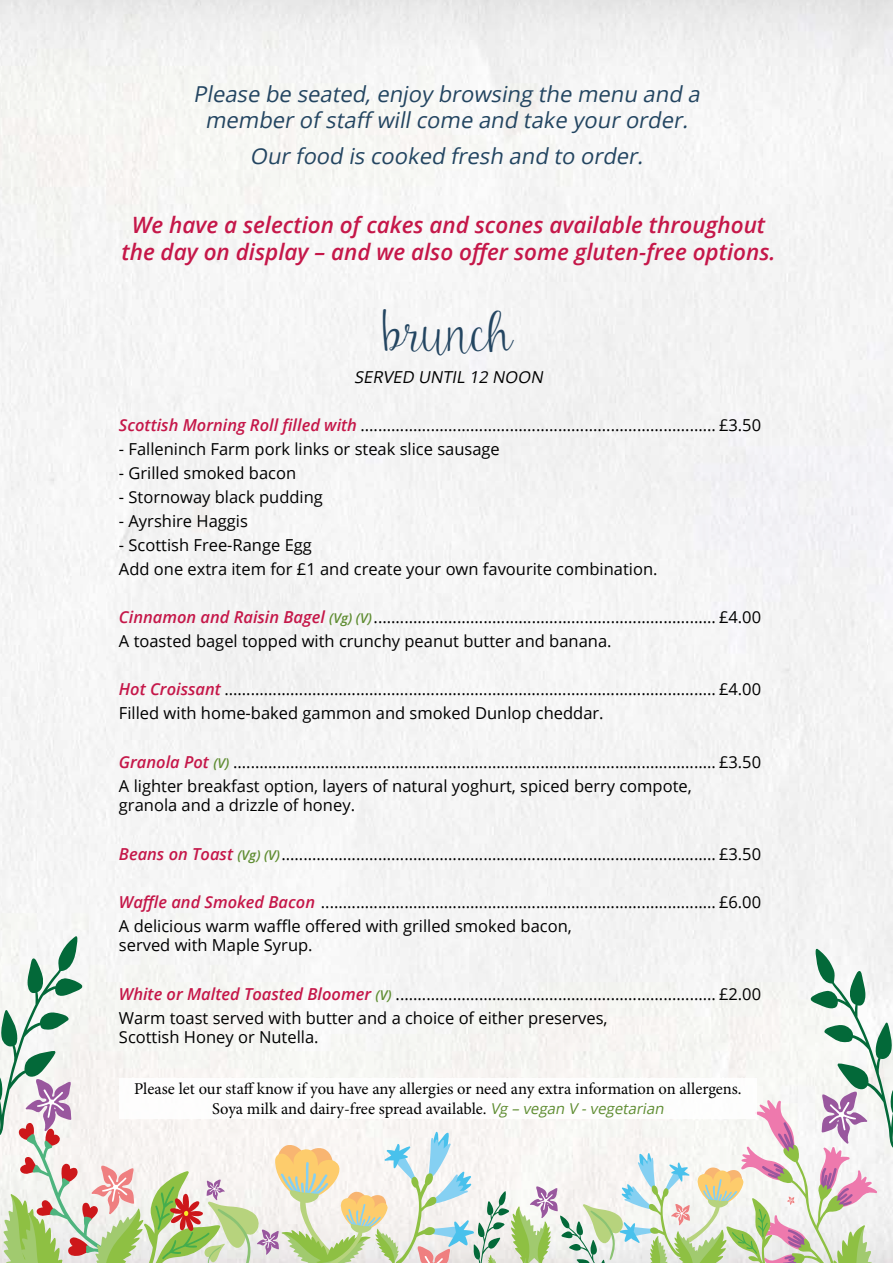
<style>
.page{position:relative;width:893px;height:1263px;background:#fff}
.page>*{position:absolute;margin:0;border:0;box-sizing:border-box;transform-origin:0 0}
.t1{font:41.7px "Amelia";letter-spacing:-.05em;color:#234561}
.t2{font:italic 600 22.5px/27px "Open Sans";color:#c51749;text-align:center}
.t3{font:italic 21.9px/26.4px "Open Sans";color:#234561;text-align:center}
.t4{font:16.5px/24px "Open Sans";color:#000}
.t5{font:16.5px/19.8px "Minion Pro";color:#000;text-align:center}
.t6{font:italic 16.5px "Open Sans";color:#000}
.s1{font-weight:600;font-style:italic;color:#c51749}
.s2{font-weight:600;font-style:italic;font-size:13.5px;color:#5f8d32}
.s3{font-family:"Open Sans";font-style:italic;font-size:15px;color:#5f8d32}
</style>
<div class="page">
<svg style="left:0;top:936px;width:893px;height:327px"></svg>
<div style="left:119px;top:1078px;width:638px;height:40px;background:#fff"></div>
<h3 class="t3" style="left:193px;top:80px;width:513px">Please be seated,enjoy browsing the menu and a memberof staff willcome and take yourorder.</h3>
<h3 class="t3" style="left:250px;top:142px;width:400px">Ourfood is cooked fresh and to order.</h3>
<h2 class="t2" style="left:121px;top:211px;width:656px">We have a selection of cakes and scones available throughout the day on display – and we also offer some gluten-free options.</h2>
<h1 class="t1" style="left:382px;top:313px;width:133px">brunch</h1>
<p class="t6" style="left:354px;top:365px;width:194px">SERVED UNTIL 12 NOON</p>
<p class="t4" style="left:119px;top:412px;width:644px"><span class="s1">Scottish Morning Roll filled with</span> ................................................................................. £3.50</p>
<p class="t4" style="left:119px;top:436px;width:382px">- Falleninch Farm pork links or steak slice sausage</p>
<p class="t4" style="left:119px;top:460px;width:179px">- Grilled smoked bacon</p>
<p class="t4" style="left:119px;top:484px;width:205px">- Stornoway black pudding</p>
<p class="t4" style="left:119px;top:509px;width:131px">- Ayrshire Haggis</p>
<p class="t4" style="left:119px;top:533px;width:540px">- Scottish Free-Range Egg<br>Add one extra item for £1 and create your own favourite combination.</p>
<p class="t4" style="left:119px;top:605px;width:644px"><span class="s1">Cinnamon and Raisin Bagel</span> <span class="s2">(Vg) (V)</span>.............................................................................. £4.00<br>A toasted bagel topped with crunchy peanut butter and banana.</p>
<p class="t4" style="left:119px;top:677px;width:644px"><span class="s1">Hot Croissant</span> ................................................................................................................ £4.00<br>Filled with home-baked gammon and smoked Dunlop cheddar.</p>
<p class="t4" style="left:119px;top:749px;width:644px"><span class="s1">Granola Pot</span> <span class="s2">(V)</span> .............................................................................................................. £3.50<br>A lighter breakfast option, layers of natural yoghurt, spiced berry compote,</p>
<p class="t4" style="left:119px;top:793px;width:238px">granola and a drizzle of honey.</p>
<p class="t4" style="left:119px;top:841px;width:644px"><span class="s1">Beans on Toast</span> <span class="s2">(Vg) (V)</span>................................................................................................... £3.50</p>
<p class="t4" style="left:119px;top:889px;width:644px"><span class="s1">Waffle and Smoked Bacon</span> .......................................................................................... £6.00<br>A delicious warm waffle offered with grilled smoked bacon,</p>
<p class="t4" style="left:119px;top:933px;width:195px">served with Maple Syrup.</p>
<p class="t4" style="left:119px;top:981px;width:644px"><span class="s1">White or Malted Toasted Bloomer</span> <span class="s2">(V)</span> ......................................................................... £2.00<br>Warm toast served with butter and a choice of either preserves,</p>
<p class="t4" style="left:119px;top:1025px;width:201px">Scottish Honey or Nutella.</p>
<p class="t5" style="left:134px;top:1079px;width:609px">Please let our staff know if you have any allergies or need any extra information on allergens.<br>Soya milk and dairy-free spread available. <span class="s3">Vg – vegan V -vegetarian</span></p>
</div>
